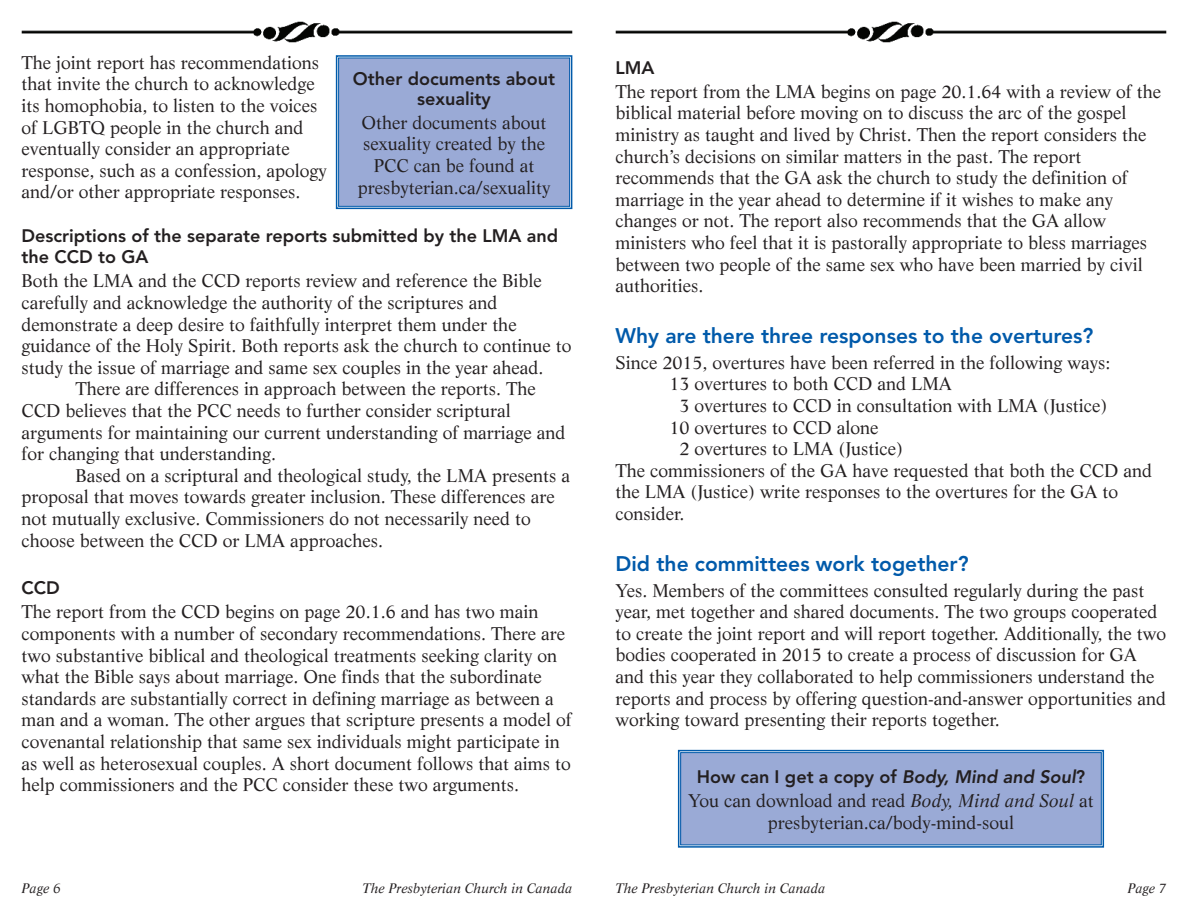
<style>
.page{position:relative;width:1188px;height:918px;background:#fff}
.page>*{position:absolute;margin:0;border:0;box-sizing:border-box;transform-origin:0 0}
.t1{font:800 21px "Avenir";color:#015aaa}
.t2{font:18px/21.6px "Life";color:#231f20}
.t3{font:800 18px/21.6px "Avenir";color:#231f20}
.t4{font:italic 13.5px "Life";color:#231f20}
.s1{font-style:italic}
</style>
<div class="page">
<img style="left:22px;top:21px;width:550px;height:21px">
<div style="left:339px;top:58px;width:230px;height:148px;background:#9aaad6"></div>
<div style="left:336px;top:55px;width:236px;height:154px;border:2px solid #015aaa"></div>
<div style="left:338px;top:58px;width:232px;height:149px;border:1px solid #015aaa"></div>
<img style="left:616px;top:22px;width:550px;height:21px">
<div style="left:681px;top:753px;width:420px;height:92px;background:#9aaad6"></div>
<div style="left:678px;top:750px;width:426px;height:98px;border:2px solid #015aaa"></div>
<div style="left:680px;top:752px;width:422px;height:93px;border:1px solid #015aaa"></div>
<p class="t2" style="left:22px;top:53px;width:307px">The joint report has recommendations that invite the church to acknowledge its homophobia, to listen to the voices of LGBTQ people in the church and eventually consider an appropriate response, such as a confession, apology and/or other appropriate responses.</p>
<p class="t3" style="left:22px;top:225px;width:538px">Descriptions of the separate reports submitted by the LMA and the CCD to GA</p>
<p class="t2" style="left:22px;top:272px;width:522px">Both the LMA and the CCD reports review and reference the Bible</p>
<p class="t2" style="left:22px;top:293px;width:478px">carefully and acknowledge the authority of the scriptures and</p>
<p class="t2" style="left:22px;top:315px;width:497px">demonstrate a deep desire to faithfully interpret them under the</p>
<p class="t2" style="left:22px;top:337px;width:551px">guidance of the Holy Spirit. Both reports ask the church to continue to</p>
<p class="t2" style="left:22px;top:358px;width:524px">study the issue of marriage and same sex couples in the year ahead.</p>
<p class="t2" style="left:76px;top:380px;width:462px">There are differences in approach between the reports. The</p>
<p class="t2" style="left:22px;top:401px;width:491px">CCD believes that the PCC needs to further consider scriptural</p>
<p class="t2" style="left:22px;top:423px;width:546px">arguments for maintaining our current understanding of marriage and</p>
<p class="t2" style="left:22px;top:445px;width:256px">for changing that understanding.</p>
<p class="t2" style="left:76px;top:466px;width:496px">Based on a scriptural and theological study, the LMA presents a</p>
<p class="t2" style="left:22px;top:488px;width:535px">proposal that moves towards greater inclusion. These differences are</p>
<p class="t2" style="left:22px;top:509px;width:511px">not mutually exclusive. Commissioners do not necessarily need to</p>
<p class="t2" style="left:22px;top:531px;width:363px">choose between the CCD or LMA approaches.</p>
<p class="t3" style="left:22px;top:577px;width:40px">CCD</p>
<p class="t2" style="left:22px;top:603px;width:552px">The report from the CCD begins on page 20.1.6 and has two main components with a number of secondary recommendations. There are two substantive biblical and theological treatments seeking clarity on what the Bible says about marriage. One finds that the subordinate standards are substantially correct in defining marriage as between a man and a woman. The other argues that scripture presents a model of covenantal relationship that same sex individuals might participate in as well as heterosexual couples. A short document follows that aims to help commissioners and the PCC consider these two arguments.</p>
<p class="t3" style="left:353px;top:68px;width:204px;line-height:20.1px;text-align:center">Other documents about sexuality</p>
<p class="t2" style="left:358px;top:113px;width:194px;text-align:center">Other documents about sexuality created by the<br>PCC can be found at presbyterian.ca/sexuality</p>
<p class="t4" style="left:22px;top:883px;width:41px">Page 6</p>
<p class="t4" style="left:363px;top:883px;width:211px">The Presbyterian Church in Canada</p>
<p class="t3" style="left:616px;top:57px;width:41px">LMA</p>
<p class="t2" style="left:616px;top:82px;width:547px">The report from the LMA begins on page 20.1.64 with a review of the biblical material before moving on to discuss the arc of the gospel ministry as taught and lived by Christ. Then the report considers the church’s decisions on similar matters in the past. The report recommends that the GA ask the church to study the definition of marriage in the year ahead to determine if it wishes to make any changes or not. The report also recommends that the GA allow ministers who feel that it is pastorally appropriate to bless marriages between two people of the same sex who have been married by civil authorities.</p>
<p class="t1" style="left:616px;top:319px;width:479px">Why are there three responses to the overtures?</p>
<p class="t2" style="left:616px;top:353px;width:496px">Since 2015, overtures have been referred in the following ways:</p>
<p class="t2" style="left:670px;top:375px;width:284px">13 overtures to both CCD and LMA</p>
<p class="t2" style="left:680px;top:396px;width:430px">3 overtures to CCD in consultation with LMA (Justice)</p>
<p class="t2" style="left:670px;top:418px;width:211px">10 overtures to CCD alone</p>
<p class="t2" style="left:680px;top:440px;width:225px">2 overtures to LMA (Justice)</p>
<p class="t2" style="left:616px;top:461px;width:538px">The commissioners of the GA have requested that both the CCD and</p>
<p class="t2" style="left:616px;top:483px;width:504px">the LMA (Justice) write responses to the overtures for the GA to</p>
<p class="t2" style="left:616px;top:504px;width:70px">consider.</p>
<p class="t1" style="left:616px;top:547px;width:355px">Did the committees work together?</p>
<p class="t2" style="left:616px;top:581px;width:552px">Yes. Members of the committees consulted regularly during the past year, met together and shared documents. The two groups cooperated to create the joint report and will report together. Additionally, the two bodies cooperated in 2015 to create a process of discussion for GA and this year they collaborated to help commissioners understand the reports and process by offering question-and-answer opportunities and working toward presenting their reports together.</p>
<p class="t3" style="left:697px;top:766px;width:390px">How can I get a copy of <span class="s1">Body, Mind and Soul</span>?</p>
<p class="t2" style="left:688px;top:791px;width:407px;text-align:center">You can download and read <span class="s1">Body, Mind and Soul</span> at presbyterian.ca/body-mind-soul</p>
<p class="t4" style="left:616px;top:883px;width:211px">The Presbyterian Church in Canada</p>
<p class="t4" style="left:1127px;top:883px;width:41px">Page 7</p>
</div>
